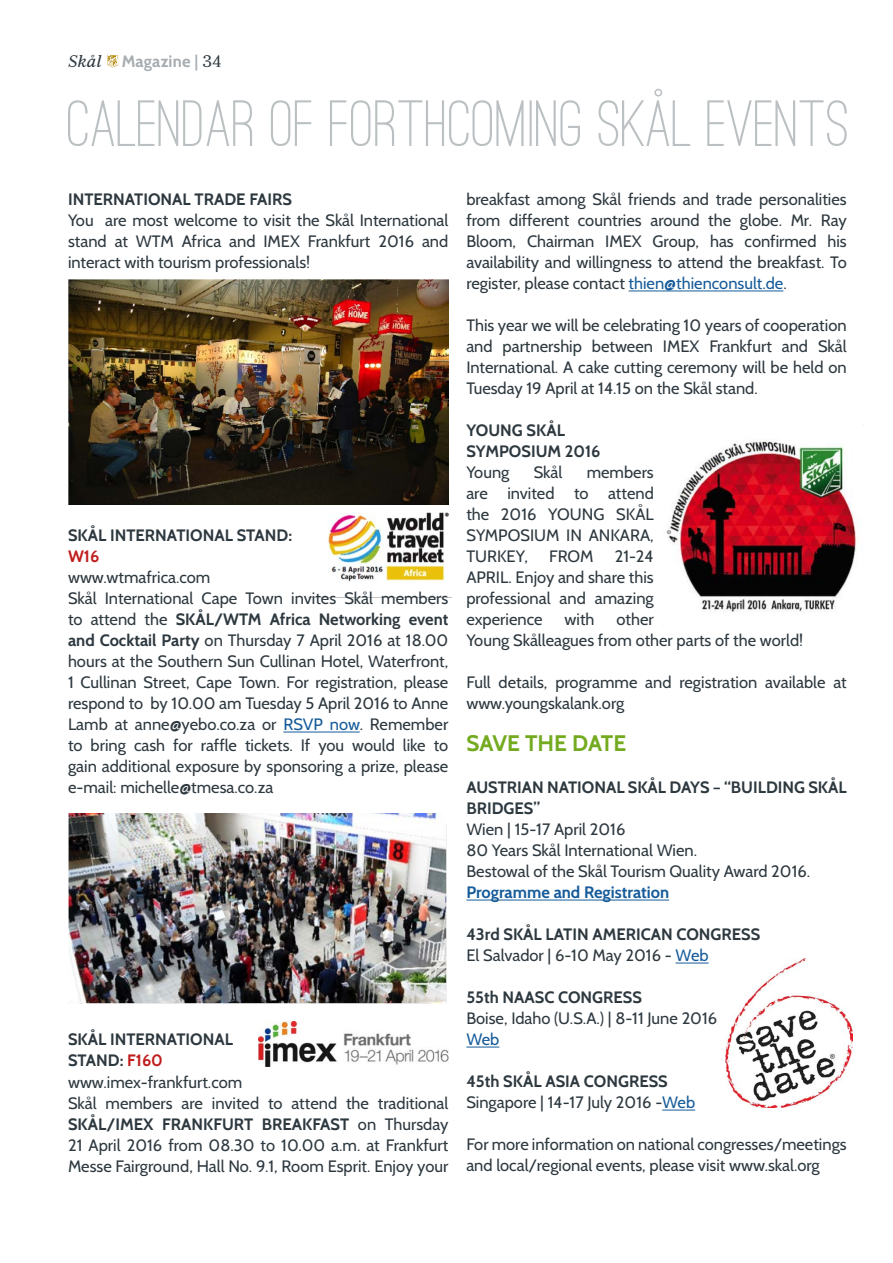
<style>
.page{position:relative;width:893px;height:1263px;background:#fff}
.page>*{position:absolute;margin:0;border:0;box-sizing:border-box;transform-origin:0 0}
.t1{font:700 22.5px "Cabin";color:#74aa20}
.t2{font:16.5px/21px "Cabin";color:#2d383f}
.t3{font:700 16.5px/21px "Cabin";color:#2d383f}
.t4{font:700 16.5px "Cabin";color:#165b9a}
.t5{font:700 16.5px "Cabin";letter-spacing:.01em;color:#a6acb0}
.t6{font:16.5px "Cabin";color:#165b9a}
.t7{font:700 16.5px "Cabin";color:#c11d1d}
.s1{font-family:"Serif 6 Beta";font-weight:400;font-style:italic;color:#2d383f}
.s2{font-family:"Serif 12 Beta";font-weight:400;color:#2d383f}
.s3{font-weight:700}
.s4{color:#165b9a}
.s5{font-weight:700;color:#c11d1d}
.s6{font-weight:400}
.s7{font-weight:400;color:#165b9a}
</style>
<div class="page">
<svg style="left:68px;top:100px;width:779px;height:46px"></svg>
<svg style="left:108px;top:55px;width:10px;height:12px"></svg>
<img style="left:328px;top:493px;width:122px;height:88px">
<img style="left:726px;top:958px;width:127px;height:150px">
<hr style="left:629px;top:291px;width:154px;height:1px;background:#165b9a">
<hr style="left:466px;top:900px;width:203px;height:1px;background:#165b9a">
<hr style="left:676px;top:963px;width:33px;height:1px;background:#165b9a">
<hr style="left:466px;top:1047px;width:33px;height:1px;background:#165b9a">
<hr style="left:662px;top:1110px;width:33px;height:1px;background:#165b9a">
<hr style="left:283px;top:732px;width:77px;height:1px;background:#165b9a">
<img style="left:68px;top:280px;width:380px;height:225px">
<img style="left:258px;top:1021px;width:190px;height:45px">
<img style="left:68px;top:814px;width:378px;height:189px">
<img style="left:666px;top:441px;width:191px;height:171px">
<div style="left:654px;top:89px;width:8px;height:8px;border:2px solid #bbc0c2;border-radius:50%"></div>
<p class="t5" style="left:68px;top:51px;width:155px"><span class="s1">Skål</span> Magazine | <span class="s2">34</span></p>
<p class="t3" style="left:68px;top:189px;width:225px">INTERNATIONAL TRADE FAIRS</p>
<p class="t2" style="left:68px;top:210px;width:382px;text-align:justify">You are most welcome to visit the Skål International stand at WTM Africa and IMEX Frankfurt 2016 and interact with tourism professionals!</p>
<p class="t3" style="left:68px;top:525px;width:226px">SKÅL INTERNATIONAL STAND:</p>
<p class="t7" style="left:68px;top:547px;width:33px">W16</p>
<p class="t2" style="left:68px;top:567px;width:382px">www.wtmafrica.com<br>Skål International Cape Town invites Skål members to attend the <span class="s3">SKÅL/WTM Africa Networking event and Cocktail Party</span> on Thursday 7 April 2016 at 18.00 hours at the Southern Sun Cullinan Hotel, Waterfront, 1 Cullinan Street, Cape Town. For registration, please respond to by 10.00 am Tuesday 5 April 2016 to Anne Lamb at anne@yebo.co.za or <span class="s4">RSVP now</span>. Remember to bring cash for raffle tickets. If you would like to gain additional exposure by sponsoring a prize, please e-mail: michelle@tmesa.co.za</p>
<p class="t2" style="left:68px;top:1029px;width:382px"><span class="s3">SKÅL INTERNATIONAL<br>STAND:</span> <span class="s5">F160<br></span>www.imex-frankfurt.com<br>Skål members are invited to attend the traditional <span class="s3">SKÅL/IMEX FRANKFURT BREAKFAST</span> on Thursday 21 April 2016 from 08.30 to 10.00 a.m. at Frankfurt Messe Fairground, Hall No. 9.1, Room Esprit. Enjoy your</p>
<p class="t2" style="left:466px;top:189px;width:382px;text-align:justify">breakfast among Skål friends and trade personalities from different countries around the globe. Mr. Ray Bloom, Chairman IMEX Group, has confirmed his availability and willingness to attend the breakfast. To register, please contact <span class="s4">thien@thienconsult.de</span>.</p>
<p class="t2" style="left:466px;top:315px;width:382px;text-align:justify">This year we will be celebrating 10 years of cooperation and partnership between IMEX Frankfurt and Skål International. A cake cutting ceremony will be held on Tuesday 19 April at 14.15 on the Skål stand.</p>
<p class="t3" style="left:466px;top:420px;width:136px">YOUNG SKÅL<br>SYMPOSIUM 2016</p>
<p class="t2" style="left:466px;top:462px;width:45px">Young</p>
<p class="t2" style="left:534px;top:462px;width:30px">Skål</p>
<p class="t2" style="left:466px;top:462px;width:189px;text-align:justify;text-indent:120px">members are invited to attend the 2016 YOUNG SKÅL SYMPOSIUM IN ANKARA, TURKEY,</p>
<p class="t2" style="left:466px;top:546px;width:189px;text-align:justify;text-indent:148px">21-24<br>APRIL. Enjoy and share this professional and amazing experience</p>
<p class="t2" style="left:549px;top:546px;width:46px">FROM</p>
<p class="t2" style="left:466px;top:609px;width:338px;text-align:center">other<br>Young Skålleagues from other parts of the world!</p>
<p class="t2" style="left:466px;top:672px;width:382px">Full details, programme and registration available at www.youngskalank.org</p>
<h1 class="t1" style="left:466px;top:730px;width:161px">SAVE THE DATE</h1>
<p class="t3" style="left:466px;top:777px;width:382px">AUSTRIAN NATIONAL SKÅL DAYS – “BUILDING SKÅL<br>BRIDGES”</p>
<p class="t2" style="left:466px;top:819px;width:345px">Wien | 15-17 April 2016<br>80 Years Skål International Wien.<br>Bestowal of the Skål Tourism Quality Award 2016.</p>
<p class="t4" style="left:466px;top:883px;width:204px">Programme and Registration</p>
<p class="t3" style="left:466px;top:924px;width:296px">43rd SKÅL LATIN AMERICAN CONGRESS<br><span class="s6">El Salvador | 6-10 May 2016 -</span> <span class="s7">Web</span></p>
<p class="t3" style="left:466px;top:987px;width:177px">55th NAASC CONGRESS</p>
<p class="t2" style="left:466px;top:1008px;width:252px">Boise, Idaho (U.S.A.) | 8-11 June 2016</p>
<p class="t6" style="left:466px;top:1029px;width:34px">Web</p>
<p class="t2" style="left:466px;top:1071px;width:230px"><span class="s3">45th SKÅL ASIA CONGRESS<br></span>Singapore | 14-17 July 2016 -<span class="s4">Web</span></p>
<p class="t2" style="left:466px;top:1134px;width:382px">For more information on national congresses/meetings and local/regional events, please visit www.skal.org</p>
<p class="t2" style="left:565px;top:609px;width:31px">with</p>
</div>
